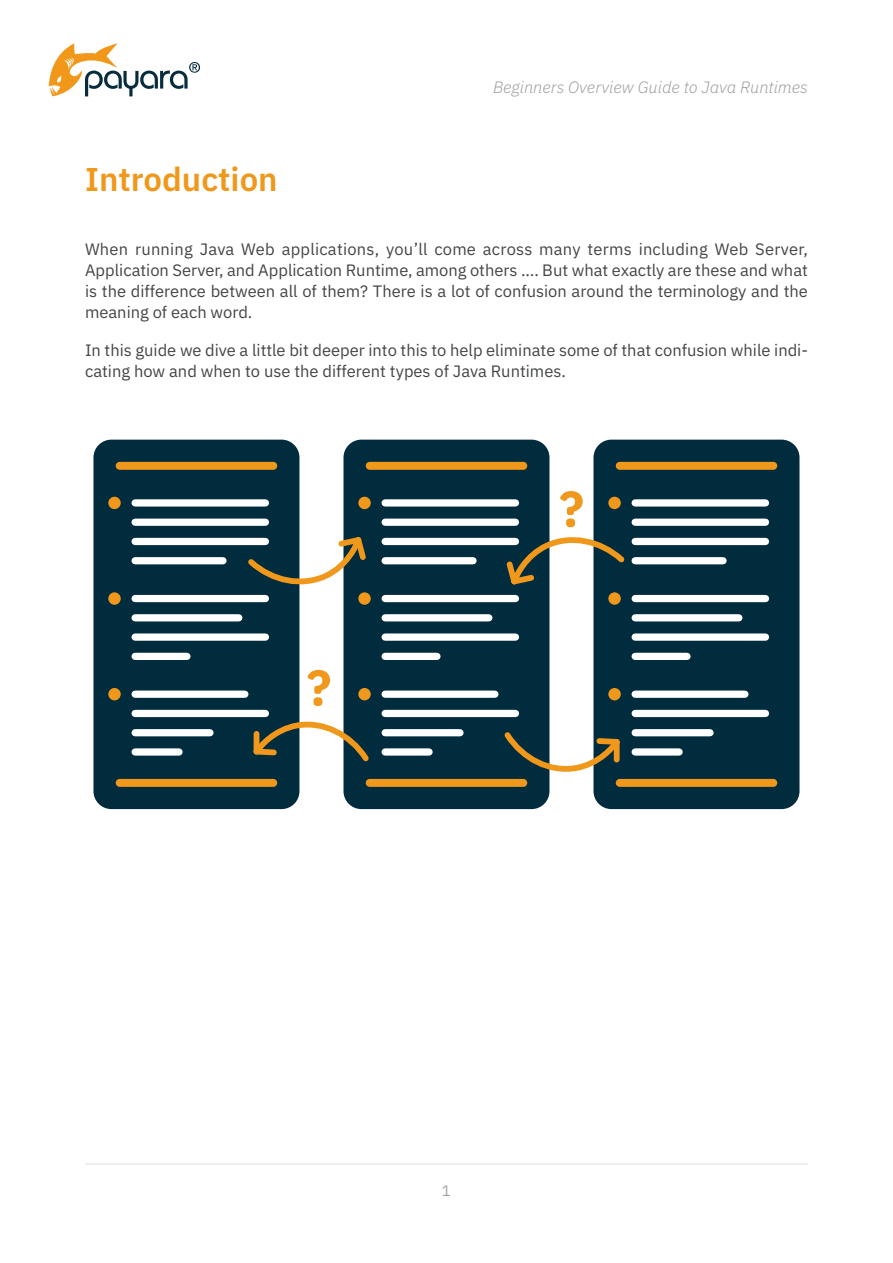
<style>
.page{position:relative;width:893px;height:1263px;background:#fff}
.page>*{position:absolute;margin:0;border:0;box-sizing:border-box;transform-origin:0 0}
.t1{font:600 33px "IBM Plex Sans";color:#f0981b}
.t2{font:16.5px/21px "IBM Plex Sans";color:#434445;text-align:justify}
.t3{font:italic 300 16.5px "IBM Plex Sans";color:#a1a1a2}
.t4{font:15px "IBM Plex Sans";color:#a1a1a2}
</style>
<div class="page">
<svg style="left:49px;top:43px;width:151px;height:53px"></svg>
<hr style="left:85px;top:1164px;width:723px;height:1px;background:#dae0e2">
<div style="left:93px;top:440px;width:206px;height:369px;background:#002c3e;border-radius:18px"></div>
<div style="left:108px;top:497px;width:13px;height:12px;background:#f0981b;border-radius:50%"></div>
<div style="left:135px;top:499px;width:130px;height:7px;background:#fff"></div>
<div style="left:135px;top:519px;width:130px;height:7px;background:#fff"></div>
<div style="left:135px;top:538px;width:130px;height:7px;background:#fff"></div>
<div style="left:135px;top:557px;width:88px;height:7px;background:#fff"></div>
<svg style="left:108px;top:592px;width:13px;height:13px"></svg>
<div style="left:135px;top:595px;width:130px;height:7px;background:#fff"></div>
<div style="left:135px;top:614px;width:104px;height:7px;background:#fff"></div>
<div style="left:135px;top:633px;width:130px;height:8px;background:#fff"></div>
<div style="left:135px;top:653px;width:52px;height:7px;background:#fff"></div>
<div style="left:108px;top:688px;width:13px;height:12px;background:#f0981b;border-radius:50%"></div>
<div style="left:135px;top:690px;width:110px;height:8px;background:#fff"></div>
<div style="left:135px;top:710px;width:130px;height:7px;background:#fff"></div>
<div style="left:135px;top:729px;width:75px;height:7px;background:#fff"></div>
<div style="left:135px;top:748px;width:44px;height:8px;background:#fff"></div>
<div style="left:116px;top:462px;width:161px;height:8px;background:#f0981b;border-radius:4px"></div>
<div style="left:116px;top:779px;width:161px;height:8px;background:#f0981b;border-radius:4px"></div>
<div style="left:343px;top:440px;width:206px;height:369px;background:#002c3e;border-radius:18px"></div>
<div style="left:358px;top:497px;width:13px;height:12px;background:#f0981b;border-radius:50%"></div>
<div style="left:385px;top:499px;width:130px;height:7px;background:#fff"></div>
<div style="left:385px;top:519px;width:130px;height:7px;background:#fff"></div>
<div style="left:385px;top:538px;width:130px;height:7px;background:#fff"></div>
<div style="left:385px;top:557px;width:88px;height:7px;background:#fff"></div>
<svg style="left:358px;top:592px;width:13px;height:13px"></svg>
<div style="left:385px;top:595px;width:130px;height:7px;background:#fff"></div>
<div style="left:385px;top:614px;width:104px;height:7px;background:#fff"></div>
<div style="left:385px;top:633px;width:130px;height:8px;background:#fff"></div>
<div style="left:385px;top:653px;width:52px;height:7px;background:#fff"></div>
<div style="left:358px;top:688px;width:13px;height:12px;background:#f0981b;border-radius:50%"></div>
<div style="left:385px;top:690px;width:110px;height:8px;background:#fff"></div>
<div style="left:385px;top:710px;width:130px;height:7px;background:#fff"></div>
<div style="left:385px;top:729px;width:75px;height:7px;background:#fff"></div>
<div style="left:385px;top:748px;width:44px;height:8px;background:#fff"></div>
<div style="left:366px;top:462px;width:161px;height:8px;background:#f0981b;border-radius:4px"></div>
<div style="left:366px;top:779px;width:161px;height:8px;background:#f0981b;border-radius:4px"></div>
<div style="left:593px;top:440px;width:206px;height:369px;background:#002c3e;border-radius:18px"></div>
<div style="left:608px;top:497px;width:13px;height:12px;background:#f0981b;border-radius:50%"></div>
<div style="left:635px;top:499px;width:130px;height:7px;background:#fff"></div>
<div style="left:635px;top:519px;width:130px;height:7px;background:#fff"></div>
<div style="left:635px;top:538px;width:130px;height:7px;background:#fff"></div>
<div style="left:635px;top:557px;width:88px;height:7px;background:#fff"></div>
<svg style="left:608px;top:592px;width:13px;height:13px"></svg>
<div style="left:635px;top:595px;width:130px;height:7px;background:#fff"></div>
<div style="left:635px;top:614px;width:104px;height:7px;background:#fff"></div>
<div style="left:635px;top:633px;width:130px;height:8px;background:#fff"></div>
<div style="left:635px;top:653px;width:52px;height:7px;background:#fff"></div>
<div style="left:608px;top:688px;width:13px;height:12px;background:#f0981b;border-radius:50%"></div>
<div style="left:635px;top:690px;width:110px;height:8px;background:#fff"></div>
<div style="left:635px;top:710px;width:130px;height:7px;background:#fff"></div>
<div style="left:635px;top:729px;width:75px;height:7px;background:#fff"></div>
<div style="left:635px;top:748px;width:44px;height:8px;background:#fff"></div>
<div style="left:616px;top:462px;width:161px;height:8px;background:#f0981b;border-radius:4px"></div>
<div style="left:616px;top:779px;width:161px;height:8px;background:#f0981b;border-radius:4px"></div>
<svg style="left:243px;top:532px;width:123px;height:55px"></svg>
<svg style="left:502px;top:535px;width:123px;height:54px"></svg>
<svg style="left:504px;top:727px;width:116px;height:45px"></svg>
<div style="left:614px;top:742px;width:6px;height:18px;background:#f0981b"></div>
<svg style="left:253px;top:721px;width:116px;height:45px"></svg>
<div style="left:254px;top:734px;width:5px;height:17px;background:#f0981b"></div>
<svg style="left:307px;top:670px;width:23px;height:36px"></svg>
<svg style="left:560px;top:491px;width:23px;height:36px"></svg>
<h1 class="t1" style="left:85px;top:154px;width:194px">Introduction</h1>
<p class="t3" style="left:493px;top:74px;width:316px">Beginners Overview Guide to Java Runtimes</p>
<p class="t2" style="left:85px;top:237px;width:724px">When running Java Web applications, you’ll come across many terms including Web Server, Application Server, and Application Runtime, among others …. But what exactly are these and what is the difference between all of them? There is a lot of confusion around the terminology and the meaning of each word.</p>
<p class="t2" style="left:85px;top:338px;width:724px">In this guide we dive a little bit deeper into this to help eliminate some of that confusion while indi&shy;cating how and when to use the different types of Java Runtimes.</p>
<p class="t4" style="left:442px;top:1179px;width:10px">1</p>
</div>
